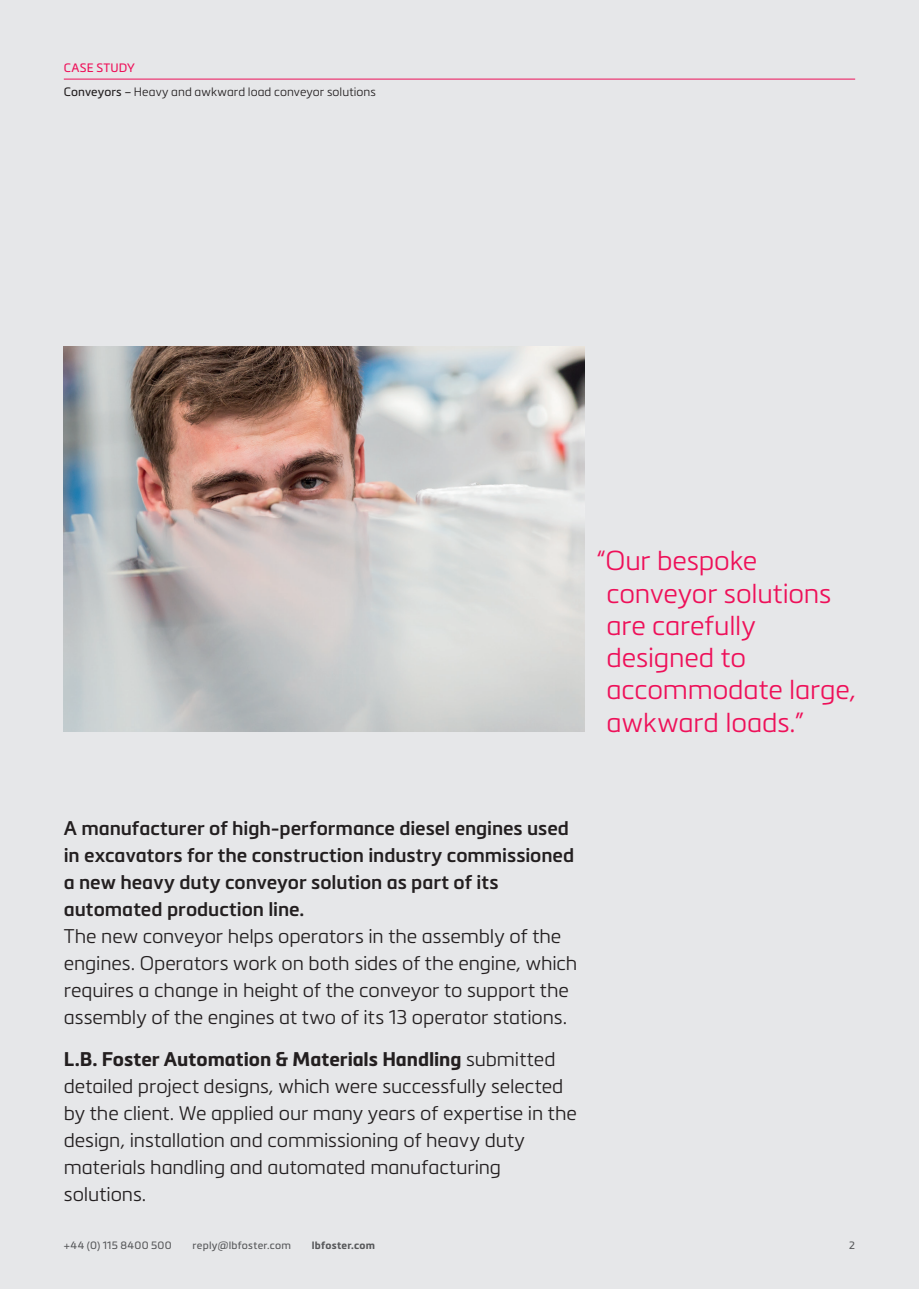
<style>
.page{position:relative;width:919px;height:1289px;background:#fff}
.page>*{position:absolute;margin:0;border:0;box-sizing:border-box;transform-origin:0 0}
.t1{font:300 27px/32.2px "Metronic Pro";letter-spacing:-.005em;color:#ee1059}
.t2{font:300 19.5px/27px "Metronic Pro";letter-spacing:-.005em;color:#231f20}
.t3{font:600 19.5px/27px "Metronic Pro";letter-spacing:-.005em;color:#231f20}
.t4{font:300 12px/23.5px "Metronic Pro";letter-spacing:.005em;color:#231f20}
.t5{font:10.5px "Metronic Pro";letter-spacing:.025em;color:#57585a}
.t6{font:700 10.5px "Metronic Pro";letter-spacing:.025em;color:#57585a}
.s1{font-weight:400;color:#ee1059}
.s2{font-weight:400}
.s3{font-weight:700}
</style>
<div class="page">
<div style="left:0;top:0;width:918px;height:1288px;background:#e6e7e9"></div>
<hr style="left:64px;top:79px;width:791px;height:1px;background:#ee1059">
<img style="left:64px;top:347px;width:520px;height:384px">
<p class="t4" style="left:64px;top:56px;width:313px"><span class="s1">CASE STUDY<br></span><span class="s2">Conveyors –</span> Heavy and awkward load conveyor solutions</p>
<h1 class="t1" style="left:606px;top:543px;width:251px;text-indent:-10px">“Our bespoke conveyor solutions are carefully designed to accommodate large, awkward loads.”</h1>
<p class="t3" style="left:64px;top:814px;width:512px">A manufacturer of high-performance diesel engines used in excavators for the construction industry commissioned a new heavy duty conveyor solution as part of its automated production line.</p>
<p class="t2" style="left:64px;top:921px;width:515px">The new conveyor helps operators in the assembly of the engines. Operators work on both sides of the engine, which requires a change in height of the conveyor to support the assembly of the engines at two of its 13 operator stations.</p>
<p class="t2" style="left:64px;top:1044px;width:514px"><span class="s3">L.B. Foster Automation &amp; Materials Handling</span> submitted detailed project designs, which were successfully selected by the client. We applied our many years of expertise in the design, installation and commissioning of heavy duty materials handling and automated manufacturing solutions.</p>
<p class="t5" style="left:64px;top:1237px;width:109px">+44 (0) 115 8400 500</p>
<p class="t5" style="left:193px;top:1237px;width:100px">reply@lbfoster.com</p>
<p class="t6" style="left:312px;top:1238px;width:65px">lbfoster.com</p>
<p class="t5" style="left:849px;top:1237px;width:7px">2</p>
</div>
